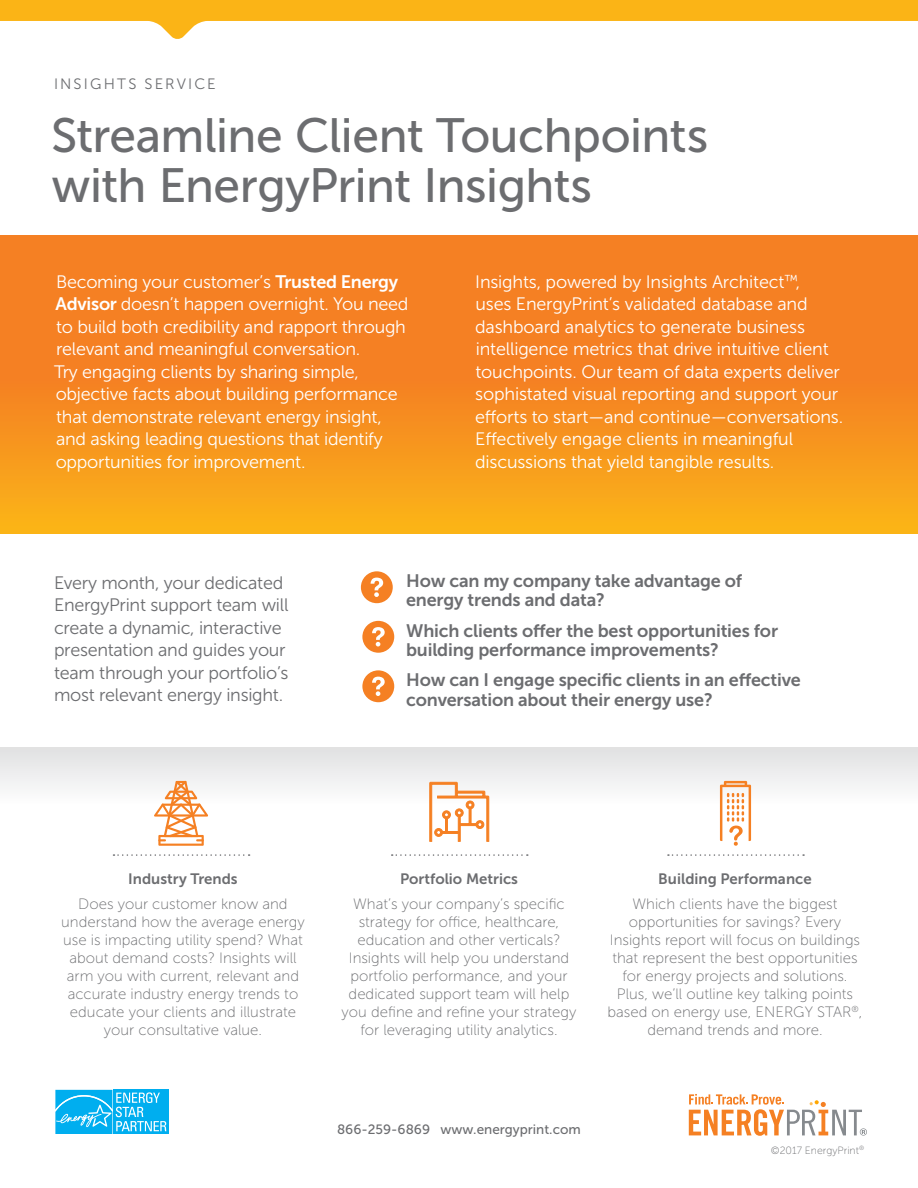
<style>
.page{position:relative;width:918px;height:1188px;background:#fff}
.page>*{position:absolute;margin:0;border:0;box-sizing:border-box;transform-origin:0 0}
.t1{font:48px/49.5px "Museo Sans 500";letter-spacing:-.015em;color:#6c6d70}
.t2{font:18px/22.5px "Museo Sans 300";letter-spacing:-.01em;color:#fff}
.t3{font:18px/19.5px "Museo Sans 700";letter-spacing:-.01em;color:#6c6d70}
.t4{font:18px/22.5px "Museo Sans 300";letter-spacing:-.015em;color:#6c6d70}
.t5{font:15px/18px "Museo Sans 100";color:#6c6d70;text-align:center}
.t6{font:15px "Museo Sans 700";color:#6c6d70}
.t7{font:15px "Museo Sans 300";letter-spacing:.145em;color:#6c6d70}
.t8{font:13.5px "Museo Sans 500";color:#6c6d70}
.t9{font:10.5px "Museo Sans 100";color:#6c6d70}
.s1{font-family:"Museo Sans 700"}
</style>
<div class="page">
<svg style="left:0;top:747px;width:918px;height:109px"></svg>
<div style="left:0;top:235px;width:918px;height:299px;background:linear-gradient(to bottom,#f37326,#f9a91a)"></div>
<svg style="left:0;top:0;width:918px;height:39px"></svg>
<svg style="left:689px;top:1094px;width:178px;height:42px"></svg>
<svg style="left:55px;top:1089px;width:114px;height:1px"></svg>
<div style="left:114px;top:1090px;width:55px;height:44px;background:#00aeef"></div>
<svg style="left:55px;top:1090px;width:111px;height:44px"></svg>
<svg style="left:361px;top:571px;width:32px;height:32px"></svg>
<svg style="left:362px;top:621px;width:32px;height:32px"></svg>
<svg style="left:362px;top:670px;width:32px;height:32px"></svg>
<svg style="left:720px;top:781px;width:31px;height:65px"></svg>
<svg style="left:429px;top:782px;width:60px;height:60px"></svg>
<svg style="left:154px;top:781px;width:54px;height:65px"></svg>
<svg style="left:113px;top:854px;width:137px;height:2px"></svg>
<svg style="left:392px;top:854px;width:136px;height:2px"></svg>
<svg style="left:668px;top:854px;width:136px;height:2px"></svg>
<p class="t7" style="left:54px;top:76px;width:163px">INSIGHTS SERVICE</p>
<p class="t1" style="left:51px;top:111px;width:659px">Streamline Client Touchpoints with EnergyPrint Insights</p>
<p class="t2" style="left:54px;top:271px;width:356px">Becoming your customer’s <span class="s1">Trusted Energy Advisor</span> doesn’t happen overnight. You need to build both credibility and rapport through relevant and meaningful conversation.<br>Try engaging clients by sharing simple, objective facts about building performance that demonstrate relevant energy insight, and asking leading questions that identify opportunities for improvement.</p>
<p class="t2" style="left:475px;top:271px;width:369px">Insights, powered by Insights Architect<sup>™</sup>,<br>uses EnergyPrint’s validated database and dashboard analytics to generate business intelligence metrics that drive intuitive client touchpoints. Our team of data experts deliver sophistated visual reporting and support your efforts to start—and continue—conversations.<br>Effectively engage clients in meaningful discussions that yield tangible results.</p>
<p class="t4" style="left:54px;top:571px;width:236px">Every month, your dedicated<br>EnergyPrint support team will create a dynamic, interactive presentation and guides your team through your portfolio’s most relevant energy insight.</p>
<p class="t3" style="left:406px;top:571px;width:337px">How can my company take advantage of energy trends and data?</p>
<p class="t3" style="left:406px;top:621px;width:373px">Which clients offer the best opportunities for building performance improvements?</p>
<p class="t3" style="left:406px;top:670px;width:396px">How can I engage specific clients in an effective conversation about their energy use?</p>
<p class="t6" style="left:128px;top:870px;width:111px">Industry Trends</p>
<p class="t5" style="left:61px;top:895px;width:245px">Does your customer know and understand how the average energy use is impacting utility spend? What about demand costs? Insights will arm you with current, relevant and accurate industry energy trends to educate your clients and illustrate your consultative value.</p>
<p class="t6" style="left:400px;top:870px;width:119px">Portfolio Metrics</p>
<p class="t5" style="left:342px;top:895px;width:236px">What’s your company’s specific strategy for office, healthcare, education and other verticals?<br>Insights will help you understand portfolio performance, and your dedicated support team will help you define and refine your strategy for leveraging utility analytics.</p>
<p class="t6" style="left:658px;top:870px;width:155px">Building Performance</p>
<p class="t5" style="left:608px;top:895px;width:256px">Which clients have the biggest opportunities for savings? Every Insights report will focus on buildings that represent the best opportunities for energy projects and solutions.<br>Plus, we’ll outline key talking points based on energy use, ENERGY STAR<sup>®</sup>, demand trends and more.</p>
<p class="t8" style="left:337px;top:1122px;width:245px">866-259-6869 www.energyprint.com</p>
<p class="t9" style="left:771px;top:1145px;width:95px">©2017 EnergyPrint<sup>®</sup></p>
</div>
